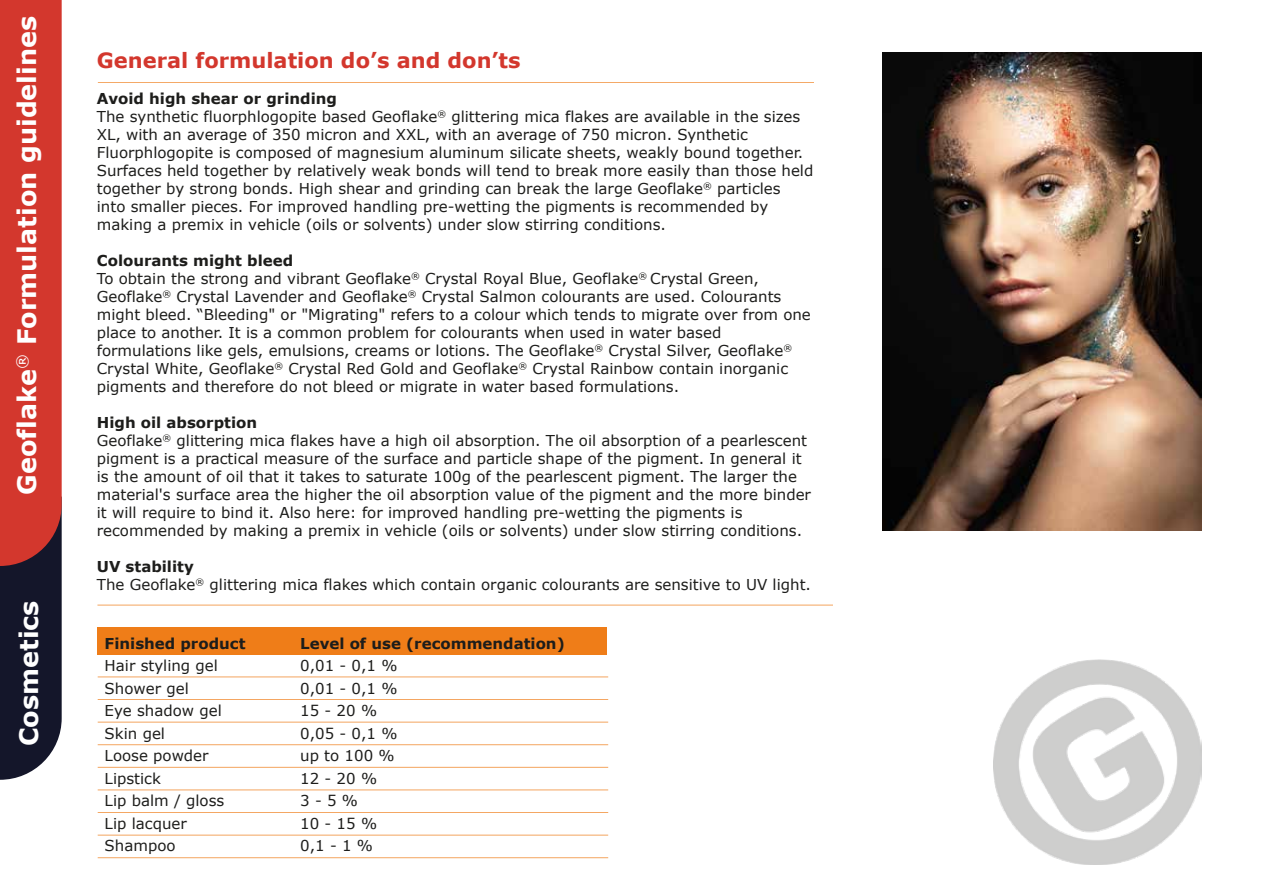
<style>
.page{position:relative;width:1263px;height:893px;background:#fff}
.page>*{position:absolute;margin:0;border:0;box-sizing:border-box;transform-origin:0 0}
.t1{font:700 25.5px "Verdana";color:#fff}
.t2{font:700 21px "Verdana";color:#d3372d}
.t3{font:15px/18px "Verdana";color:#1d1d1b}
.t4{font:700 15px "Verdana";color:#1d1d1b}
.s1{font-weight:700}
</style>
<div class="page">
<svg style="left:0;top:0;width:62px;height:780px;background:#9f312f"></svg>
<div style="left:97px;top:627px;width:510px;height:28px;background:#ef7d18"></div>
<hr style="left:97px;top:605px;width:736px;height:1px;background:#ef7d18">
<img style="left:994px;top:659px;width:207px;height:206px">
<hr style="left:98px;top:699px;width:510px;height:1px;background:#ef7d18">
<hr style="left:98px;top:676px;width:510px;height:1px;background:#ef7d18">
<hr style="left:98px;top:744px;width:510px;height:1px;background:#ef7d18">
<hr style="left:98px;top:722px;width:510px;height:1px;background:#ef7d18">
<hr style="left:98px;top:789px;width:510px;height:1px;background:#ef7d18">
<hr style="left:98px;top:767px;width:510px;height:1px;background:#ef7d18">
<hr style="left:98px;top:835px;width:510px;height:1px;background:#ef7d18">
<hr style="left:98px;top:812px;width:510px;height:1px;background:#ef7d18">
<hr style="left:98px;top:857px;width:510px;height:1px;background:#ef7d18">
<hr style="left:98px;top:82px;width:716px;height:1px;background:#ef7d18">
<img style="left:882px;top:52px;width:319px;height:478px">
<h1 class="t1" style="left:9px;top:495px;width:480px;rotate:-90deg">Geoflake<sup>®</sup> Formulation guidelines</h1>
<h1 class="t1" style="left:11px;top:746px;width:147px;rotate:-90deg">Cosmetics</h1>
<h2 class="t2" style="left:97px;top:46px;width:425px">General formulation do’s and don’ts</h2>
<p class="t3" style="left:97px;top:89px;width:718px"><span class="s1">Avoid high shear or grinding<br></span>The synthetic fluorphlogopite based Geoflake<sup>®</sup> glittering mica flakes are available in the sizes XL, with an average of 350 micron and XXL, with an average of 750 micron. Synthetic Fluorphlogopite is composed of magnesium aluminum silicate sheets, weakly bound together.<br>Surfaces held together by relatively weak bonds will tend to break more easily than those held together by strong bonds. High shear and grinding can break the large Geoflake<sup>®</sup> particles<br>into smaller pieces. For improved handling pre-wetting the pigments is recommended by making a premix in vehicle (oils or solvents) under slow stirring conditions.</p>
<p class="t3" style="left:97px;top:252px;width:716px"><span class="s1">Colourants might bleed<br></span>To obtain the strong and vibrant Geoflake<sup>®</sup> Crystal Royal Blue, Geoflake<sup>®</sup> Crystal Green, Geoflake<sup>®</sup> Crystal Lavender and Geoflake<sup>®</sup> Crystal Salmon colourants are used. Colourants might bleed. “Bleeding" or "Migrating" refers to a colour which tends to migrate over from one place to another. It is a common problem for colourants when used in water based formulations like gels, emulsions, creams or lotions. The Geoflake<sup>®</sup> Crystal Silver, Geoflake<sup>® </sup>Crystal White, Geoflake<sup>®</sup> Crystal Red Gold and Geoflake<sup>®</sup> Crystal Rainbow contain inorganic pigments and therefore do not bleed or migrate in water based formulations.</p>
<p class="t3" style="left:97px;top:414px;width:716px"><span class="s1">High oil absorption<br></span>Geoflake<sup>®</sup> glittering mica flakes have a high oil absorption. The oil absorption of a pearlescent pigment is a practical measure of the surface and particle shape of the pigment. In general it is the amount of oil that it takes to saturate 100g of the pearlescent pigment. The larger the material's surface area the higher the oil absorption value of the pigment and the more binder it will require to bind it. Also here: for improved handling pre-wetting the pigments is recommended by making a premix in vehicle (oils or solvents) under slow stirring conditions.</p>
<p class="t3" style="left:97px;top:558px;width:716px"><span class="s1">UV stability<br></span>The Geoflake<sup>®</sup> glittering mica flakes which contain organic colourants are sensitive to UV light.</p>
<p class="t4" style="left:105px;top:633px;width:142px">Finished product</p>
<p class="t3" style="left:105px;top:655px;width:121px;line-height:22.5px">Hair styling gel<br>Shower gel<br>Eye shadow gel<br>Skin gel<br>Loose powder<br>Lipstick<br>Lip balm / gloss<br>Lip lacquer<br>Shampoo</p>
<p class="t4" style="left:300px;top:633px;width:266px">Level of use (recommendation)</p>
<p class="t3" style="left:300px;top:655px;width:99px;line-height:22.5px">0,01 - 0,1 %<br>0,01 - 0,1 %<br>15 - 20 %<br>0,05 - 0,1 % up to 100 %<br>12 - 20 %<br>3 - 5 %<br>10 - 15 %<br>0,1 - 1 %</p>
</div>
